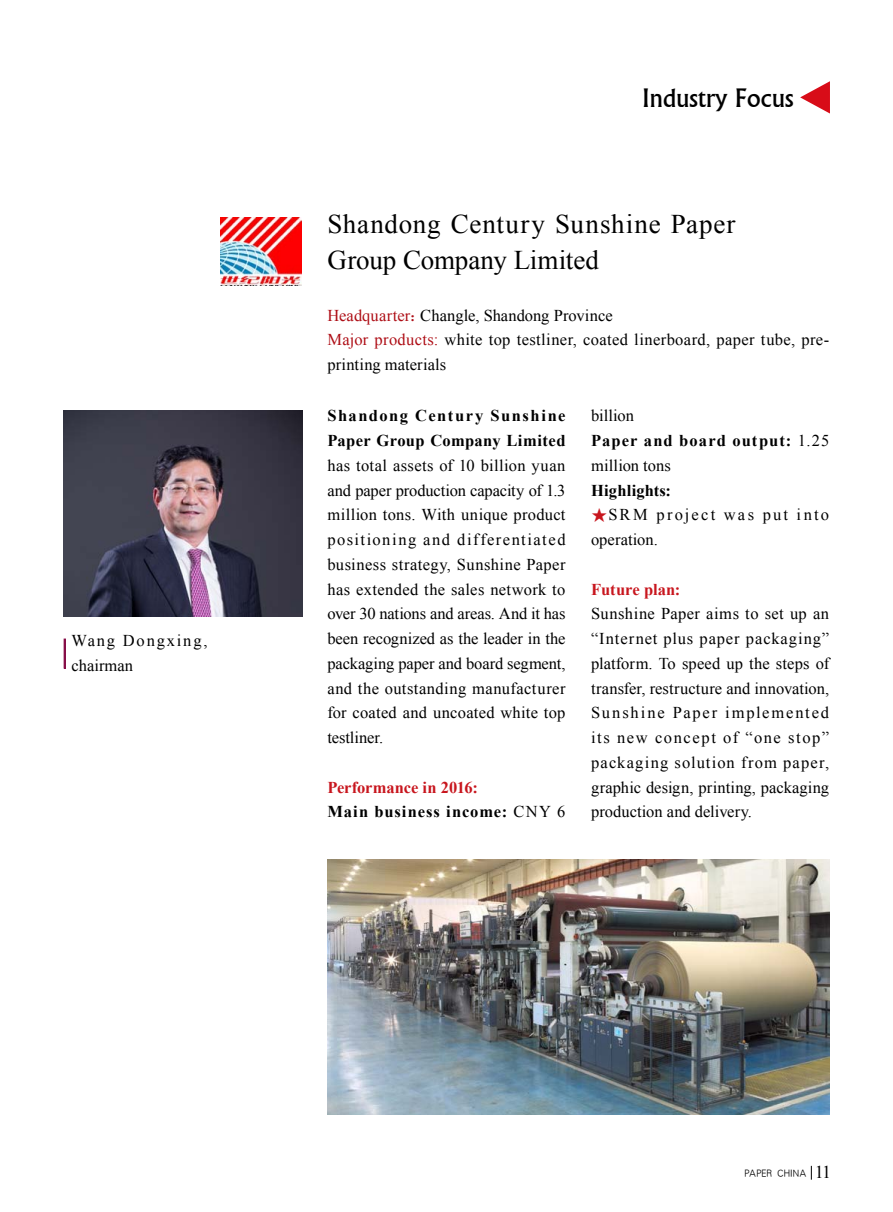
<style>
.page{position:relative;width:893px;height:1212px;background:#fff}
.page>*{position:absolute;margin:0;border:0;box-sizing:border-box;transform-origin:0 0}
.t1{font:27px/36px "Times New Roman";letter-spacing:.02em;color:#000}
.t2{font:27px "Narkisim";color:#000}
.t3{font:16.5px/24.8px "Times New Roman";letter-spacing:.02em;color:#000}
.t4{font:700 16.5px/24.8px "Times New Roman";letter-spacing:.05em;color:#000}
.t5{font:16.5px/24.8px "Times New Roman";letter-spacing:.125em;color:#000}
.t6{font:16.5px/24.8px "Times New Roman";letter-spacing:.11em;color:#000}
.t7{font:10.5px "H Yg 2 gj";letter-spacing:.025em;color:#000}
.s1{color:#ae0e16}
.s2{font-family:"Sim Sun";color:#ae0e16}
.s3{font-weight:700}
.s4{color:#c8161e}
.s5{font-weight:400}
.s6{font-family:"Sim Sun";color:#c8161e}
.s7{font-weight:700;color:#c8161e}
.s8{font-family:"Times New Roman";font-size:18px}
</style>
<div class="page">
<img style="left:221px;top:217px;width:81px;height:69px">
<img style="left:64px;top:410px;width:238px;height:206px">
<img style="left:327px;top:859px;width:502px;height:255px">
<div style="left:64px;top:639px;width:2px;height:29px;border:1px solid #870e48"></div>
<svg style="left:800px;top:81px;width:30px;height:33px"></svg>
<svg style="left:811px;top:1166px;width:1px;height:13px"></svg>
<p class="t6" style="left:72px;top:628px;width:137px">Wang Dongxing, chairman</p>
<p class="t2" style="left:642px;top:87px;width:153px">Industry Focus</p>
<p class="t1" style="left:327px;top:205px;width:409px">Shandong Century Sunshine Paper<br>Group Company Limited</p>
<p class="t3" style="left:327px;top:302px;width:503px"><span class="s1">Headquarter</span><span class="s2">：</span>Changle, Shandong Province<br><span class="s1">Major products:</span> white top testliner, coated linerboard, paper tube, pre&shy;printing materials</p>
<p class="t3" style="left:327px;top:403px;width:240px;text-align:justify"><span class="s3">Shandong Century Sunshine Paper Group Company Limited </span>has total assets of 10 billion yuan and paper production capacity of 1.3 million tons. With unique product positioning and differentiated business strategy, Sunshine Paper has extended the sales network to over 30 nations and areas. And it has been recognized as the leader in the packaging paper and board segment, and the outstanding manufacturer for coated and uncoated white top testliner.</p>
<p class="t4" style="left:327px;top:774px;width:240px"><span class="s4">Performance in 2016:<br></span>Main business income: <span class="s5">CNY 6</span></p>
<p class="t4" style="left:591px;top:403px;width:240px"><span class="s5">billion<br></span>Paper and board output: <span class="s5">1.25 million tons<br></span>Highlights:</p>
<p class="t5" style="left:591px;top:502px;width:240px"><span class="s6">★</span>SRM project was put into operation.</p>
<p class="t3" style="left:591px;top:576px;width:240px"><span class="s7">Future plan:<br></span>Sunshine Paper aims to set up an “Internet plus paper packaging” platform. To speed up the steps of transfer, restructure and innovation,<br>Sunshine Paper implemented its new concept of “one stop” packaging solution from paper, graphic design, printing, packaging production and delivery.</p>
<p class="t7" style="left:745px;top:1169px;width:88px">PAPER CHINA <span class="s8">11</span></p>
</div>
